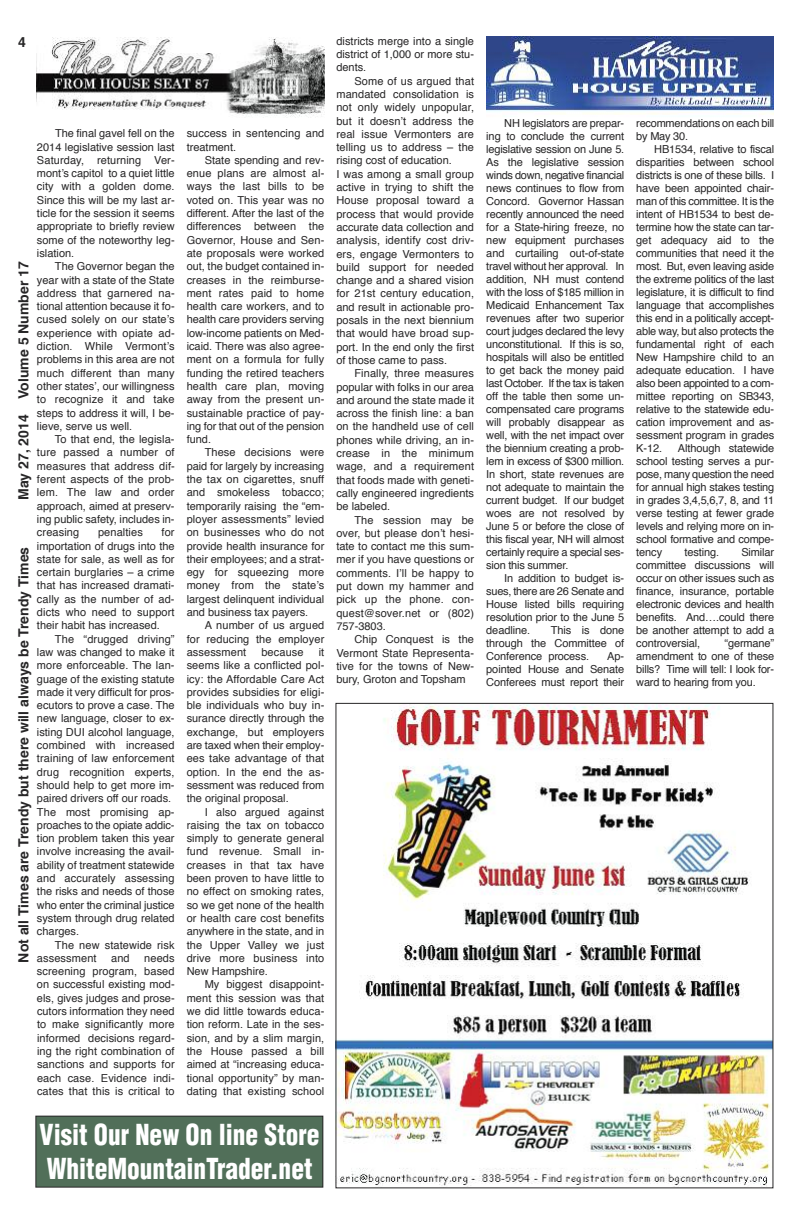
<style>
.page{position:relative;width:792px;height:1224px;background:#fff}
.page>*{position:absolute;margin:0;border:0;box-sizing:border-box;transform-origin:0 0}
.t1{font:900 condensed 28.2px/33.9px "Helvetica";color:#fff;scale:.9 1}
.t2{font:700 14px "Helvetica";color:#272627}
.t3{font:11px/13.3px "Helvetica";color:#272627;text-align:justify}
.t4{font:11px/13px "Helvetica";letter-spacing:-.025em;color:#272627}
</style>
<div class="page">
<img style="left:36px;top:37px;width:288px;height:81px">
<img style="left:486px;top:36px;width:288px;height:79px">
<img style="left:337px;top:705px;width:434px;height:481px">
<div style="left:36px;top:1116px;width:287px;height:71px;background:#516f59"></div>
<div style="left:35px;top:1116px;width:288px;height:72px;border:1px solid #272627"></div>
<p class="t2" style="left:18px;top:36px;width:9px">4</p>
<p class="t3" style="left:37px;top:128px;width:139px;text-indent:18px">The final gavel fell on the 2014 legislative session last Saturday, returning Ver&shy;mont’s capitol to a quiet little city with a golden dome.<br>Since this will be my last ar&shy;ticle for the session it seems appropriate to briefly review some of the noteworthy leg&shy;islation.</p>
<p class="t3" style="left:37px;top:261px;width:139px;text-indent:18px">The Governor began the year with a state of the State address that garnered na&shy;tional attention because it fo&shy;cused solely on our state’s experience with opiate ad&shy;diction. While Vermont’s problems in this area are not much different than many other states’, our willingness to recognize it and take steps to address it will, I be&shy;lieve, serve us well.</p>
<p class="t3" style="left:37px;top:434px;width:139px;text-indent:18px">To that end, the legisla&shy;ture passed a number of measures that address dif&shy;ferent aspects of the prob&shy;lem. The law and order approach, aimed at preserv&shy;ing public safety, includes in&shy;creasing</p>
<p class="t2" style="left:18px;top:500px;width:240px;rotate:-90deg">may 27, 2014 Volume 5 Number 17</p>
<p class="t3" style="left:37px;top:527px;width:139px;text-indent:125px">for importation of drugs into the state for sale, as well as for certain burglaries – a crime that has increased dramati&shy;cally as the number of ad&shy;dicts who need to support their habit has increased.</p>
<p class="t3" style="left:37px;top:633px;width:139px;text-align:left;text-indent:18px">The “drugged driving” law was changed to make it more enforceable. The lan&shy;guage of the existing statute made it very difficult for pros&shy;ecutors to prove a case. The new language, closer to ex&shy;isting DUI alcohol language, combined with increased training of law enforcement drug recognition experts, should help to get more im&shy;paired drivers off our roads.<br>The most promising ap&shy;proaches to the opiate addic&shy;tion problem taken this year involve increasing the avail&shy;ability of treatment statewide and accurately assessing the risks and needs of those who enter the criminal justice system through drug related charges.</p>
<p class="t3" style="left:37px;top:939px;width:139px;text-indent:18px">The new statewide risk assessment</p>
<p class="t3" style="left:98px;top:527px;width:46px">penalties</p>
<p class="t2" style="left:18px;top:963px;width:417px;rotate:-90deg">Not all Times are Trendy but there will always be Trendy Times</p>
<p class="t3" style="left:37px;top:952px;width:139px;text-indent:107px">needs screening program, based on successful existing mod&shy;els, gives judges and prose&shy;cutors information they need to make significantly more informed decisions regard&shy;ing the right combination of sanctions and supports for each case. Evidence indi&shy;cates that this is critical to</p>
<p class="t3" style="left:111px;top:952px;width:20px">and</p>
<p class="t3" style="left:187px;top:128px;width:139px">success in sentencing and treatment.</p>
<p class="t3" style="left:187px;top:154px;width:139px;text-indent:18px">State spending and rev&shy;enue plans are almost al&shy;ways the last bills to be voted on. This year was no different. After the last of the differences between the Governor, House and Sen&shy;ate proposals were worked out, the budget contained in&shy;creases in the reimburse&shy;ment rates paid to home health care workers, and to health care providers serving low-income patients on Med&shy;icaid. There was also agree&shy;ment on a formula for fully funding the retired teachers health care plan, moving away from the present un&shy;sustainable practice of pay&shy;ing for that out of the pension fund.</p>
<p class="t3" style="left:187px;top:447px;width:139px;text-indent:18px">These decisions were paid for largely by increasing the tax on cigarettes, snuff and smokeless tobacco; temporarily raising the “em&shy;ployer assessments” levied on businesses who do not provide health insurance for their employees; and a strat&shy;egy for squeezing more money from the state’s largest delinquent individual and business tax payers.</p>
<p class="t3" style="left:187px;top:620px;width:139px;text-indent:18px">A number of us argued for reducing the employer assessment</p>
<p class="t3" style="left:261px;top:646px;width:44px">because</p>
<p class="t3" style="left:187px;top:646px;width:139px;text-indent:132px">it seems like a conflicted pol&shy;icy: the Affordable Care Act provides subsidies for eligi&shy;ble individuals who buy in&shy;surance directly through the exchange, but employers are taxed when their employ&shy;ees take advantage of that option. In the end the as&shy;sessment was reduced from the original proposal.</p>
<p class="t3" style="left:187px;top:806px;width:139px;text-indent:18px">I also argued against raising the tax on tobacco simply to generate general fund revenue. Small in&shy;creases in that tax have been proven to have little to no effect on smoking rates, so we get none of the health or health care cost benefits anywhere in the state, and in the Upper Valley we just drive more business into New Hampshire.</p>
<p class="t3" style="left:187px;top:979px;width:139px;text-indent:18px">My biggest disappoint&shy;ment this session was that we did little towards educa&shy;tion reform. Late in the ses&shy;sion, and by a slim margin, the House passed a bill aimed at “increasing educa&shy;tional opportunity” by man&shy;dating that existing school</p>
<h1 class="t1" style="left:40px;top:1118px;width:313px">Visit Our New On line Store<br>WhiteMountainTrader.net</h1>
<p class="t3" style="left:336px;top:35px;width:139px">districts merge into a single district of 1,000 or more stu&shy;dents.</p>
<p class="t3" style="left:336px;top:75px;width:139px;text-align:left;text-indent:18px">Some of us argued that mandated consolidation is not only widely unpopular, but it doesn’t address the real issue Vermonters are telling us to address – the rising cost of education.<br>I was among a small group active in trying to shift the<br>House proposal toward a process that would provide accurate data collection and analysis, identify cost driv&shy;ers, engage Vermonters to build support for needed change and a shared vision for 21st century education, and result in actionable pro&shy;posals in the next biennium that would have broad sup&shy;port. In the end only the first of those came to pass.</p>
<p class="t3" style="left:336px;top:368px;width:139px;text-indent:18px">Finally, three measures popular with folks in our area and around the state made it across the finish line: a ban on the handheld use of cell phones while driving, an in&shy;crease in the minimum wage, and a requirement that foods made with geneti&shy;cally engineered ingredients be labeled.</p>
<p class="t3" style="left:336px;top:514px;width:139px;text-indent:18px">The session may be over, but please don’t hesi&shy;tate to contact me this sum&shy;mer if you have questions or comments. I’ll be happy to put down my hammer and pick up the phone. con&shy;quest@sover.net or (802)<br>757-3803.</p>
<p class="t3" style="left:336px;top:634px;width:139px;text-indent:18px">Chip Conquest is the Vermont State Representa&shy;tive for the towns of New&shy;bury, Groton and Topsham</p>
<p class="t3" style="left:486px;top:118px;width:140px;line-height:13px;text-indent:18px">NH legislators are prepar&shy;ing to conclude the current legislative session on June 5.<br>As the legislative session winds down, negative financial news continues to flow from Concord. Governor Hassan recently announced the need for a State-hiring freeze, no new equipment purchases and curtailing out-of-state travel without her approval. In addition, NH must contend with the loss of $185 million in Medicaid Enhancement Tax revenues after two superior court judges declared the levy unconstitutional. If this is so, hospitals will also be entitled to get back the money paid last October. If the tax is taken off the table then some un&shy;compensated care programs will probably disappear as well, with the net impact over the biennium creating a prob&shy;lem in excess of $300 million.<br>In short, state revenues are not adequate to maintain the current budget. If our budget woes are not resolved by June 5 or before the close of this fiscal year, NH will almost certainly require a special ses&shy;sion this summer.</p>
<p class="t3" style="left:486px;top:573px;width:139px;line-height:13px;text-indent:18px">In addition to budget is&shy;sues, there are 26 Senate and House listed bills requiring resolution prior to the June 5 deadline.</p>
<p class="t3" style="left:486px;top:625px;width:140px;line-height:13px;text-indent:65px">This is done through the Committee of Conference process.</p>
<p class="t3" style="left:486px;top:651px;width:139px;line-height:13px;text-indent:121px">Ap&shy;pointed House and Senate Conferees must report their</p>
<p class="t4" style="left:636px;top:118px;width:139px">recommendations on each bill by May 30.</p>
<p class="t3" style="left:636px;top:144px;width:140px;line-height:13px;text-indent:18px">HB1534, relative to fiscal disparities between school districts is one of these bills. I have been appointed chair&shy;man of this committee. It is the intent of HB1534 to best de&shy;termine how the state can tar&shy;get adequacy aid to the communities that need it the most. But, even leaving aside the extreme politics of the last legislature, it is difficult to find language that accomplishes this end in a politically accept&shy;able way, but also protects the fundamental right of each New Hampshire child to an adequate education. I have also been appointed to a com&shy;mittee reporting on SB343, relative to the statewide edu&shy;cation improvement and as&shy;sessment program in grades K-12.</p>
<p class="t3" style="left:636px;top:443px;width:140px;line-height:13px;text-indent:42px">Although statewide school testing serves a pur&shy;pose, many question the need for annual high stakes testing in grades 3,4,5,6,7, 8, and 11 verse testing at fewer grade levels and relying more on in&shy;school formative and compe&shy;tency</p>
<p class="t3" style="left:636px;top:547px;width:140px;line-height:13px;text-indent:105px">Similar committee discussions will occur on other issues such as finance, insurance, portable electronic devices and health benefits. And….could there be another attempt to add a controversial,</p>
<p class="t3" style="left:684px;top:547px;width:36px">testing.</p>
<p class="t3" style="left:636px;top:638px;width:139px;line-height:13px;text-indent:88px">“germane” amendment to one of these bills? Time will tell: I look for&shy;ward to hearing from you.</p>
</div>
